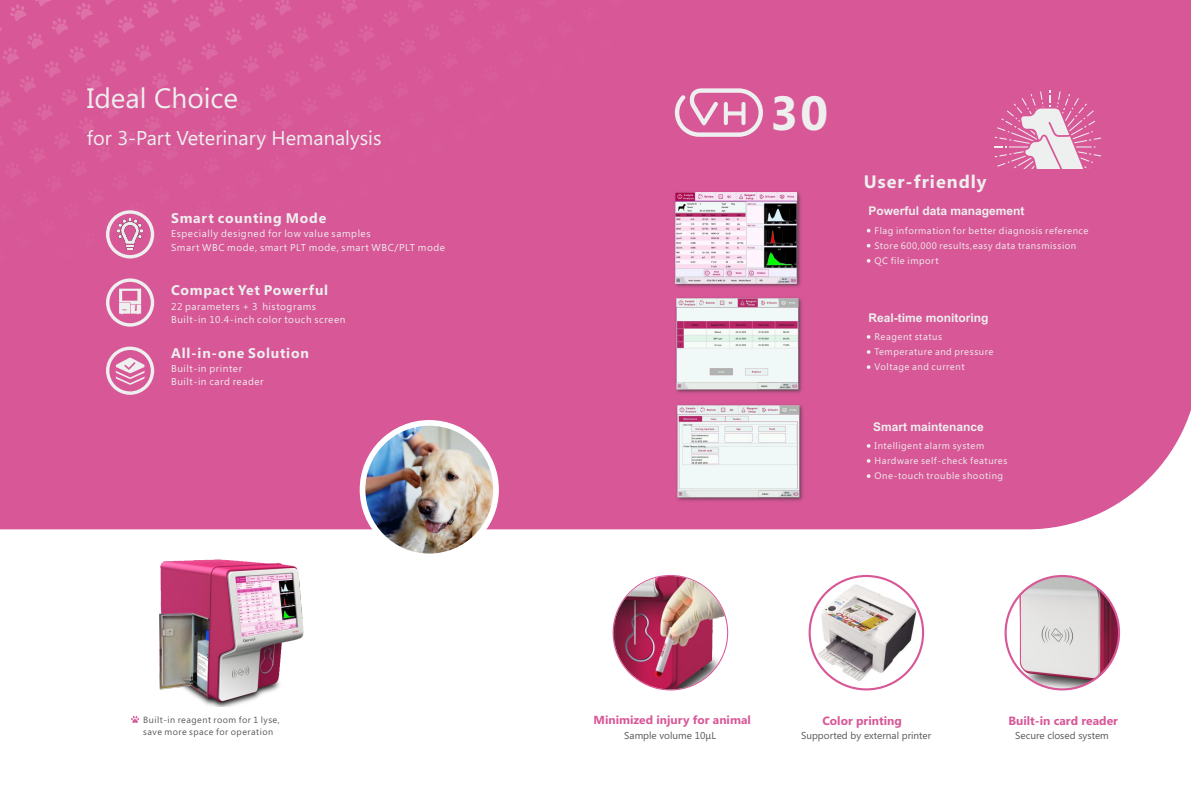
<style>
.page{position:relative;width:1191px;height:808px;background:#fff}
.page>*{position:absolute;margin:0;border:0;box-sizing:border-box;transform-origin:0 0}
.t1{font:700 48px "Segoe UI";color:#eeefef}
.t2{font:28px "Segoe UI";color:#eeefef}
.t3{font:20px "Segoe UI";color:#eeefef}
.t4{font:700 18px "Segoe UI";letter-spacing:.055em;color:#eeefef}
.t5{font:700 14px "Segoe UI";letter-spacing:.055em;color:#eeefef}
.t6{font:700 12px "Arial";color:#eeefef}
.t7{font:700 12px "Segoe UI";color:#d85797}
.t8{font:700 11.6px "Segoe UI";color:#d85797}
.t9{font:10px/13.3px "Segoe UI";letter-spacing:.055em;color:#eeefef}
.t10{font:10px "Segoe UI";color:#595857}
.t11{font:9.5px/15.2px "Segoe UI";letter-spacing:.055em;color:#eeefef}
.t12{font:9px/12px "Segoe UI";letter-spacing:.055em;color:#595857}
</style>
<div class="page">
<div style="left:0;top:0;width:1191px;height:529px;background:#d85797"></div>
<svg style="left:106px;top:347px;width:48px;height:48px;background:#df8cb5"></svg>
<svg style="left:106px;top:210px;width:48px;height:48px;background:#de87b3"></svg>
<svg style="left:106px;top:278px;width:48px;height:49px;background:#df8eb6"></svg>
<svg style="left:866px;top:444px;width:4px;height:4px"></svg>
<svg style="left:866px;top:474px;width:4px;height:4px"></svg>
<svg style="left:866px;top:335px;width:4px;height:4px"></svg>
<svg style="left:866px;top:365px;width:4px;height:4px"></svg>
<svg style="left:866px;top:350px;width:4px;height:4px"></svg>
<svg style="left:866px;top:229px;width:4px;height:3px"></svg>
<svg style="left:866px;top:259px;width:4px;height:4px"></svg>
<svg style="left:866px;top:244px;width:4px;height:4px"></svg>
<svg style="left:994px;top:91px;width:107px;height:79px;background:#df89b3"></svg>
<svg style="left:131px;top:716px;width:8px;height:7px"></svg>
<svg style="left:1004px;top:575px;width:116px;height:115px"></svg>
<svg style="left:808px;top:575px;width:116px;height:115px"></svg>
<svg style="left:612px;top:575px;width:116px;height:115px"></svg>
<img style="left:362px;top:424px;width:134px;height:132px;border-radius:50%">
<div style="left:360px;top:420px;width:139px;height:139px;border:6px solid #fff;border-radius:50%"></div>
<img style="left:673px;top:295px;width:131px;height:101px">
<img style="left:674px;top:403px;width:131px;height:100px">
<img style="left:673px;top:189px;width:130px;height:101px">
<svg style="left:866px;top:459px;width:4px;height:4px"></svg>
<svg style="left:675px;top:88px;width:88px;height:49px;background:#df88b3"></svg>
<img style="left:159px;top:559px;width:145px;height:147px">
<img style="left:118px;top:218px;width:25px;height:32px">
<img style="left:675px;top:193px;width:121px;height:90px">
<img style="left:613px;top:576px;width:114px;height:113px;border-radius:50%">
<h2 class="t2" style="left:87px;top:87px;width:153px">Ideal Choice</h2>
<h3 class="t3" style="left:87px;top:130px;width:296px">for 3-Part Veterinary Hemanalysis</h3>
<h3 class="t5" style="left:171px;top:213px;width:157px">Smart counting Mode</h3>
<p class="t9" style="left:171px;top:228px;width:275px">Especially designed for low value samples<br>Smart WBC mode, smart PLT mode, smart WBC/PLT mode</p>
<h3 class="t5" style="left:171px;top:285px;width:159px">Compact Yet Powerful</h3>
<p class="t9" style="left:171px;top:300px;width:176px">22 parameters + 3 histograms<br>Built-in 10.4-inch color touch screen</p>
<h3 class="t5" style="left:171px;top:347px;width:139px">All-in-one Solution</h3>
<p class="t9" style="left:171px;top:363px;width:94px">Built-in printer<br>Built-in card reader</p>
<p class="t12" style="left:143px;top:714px;width:138px">Built-in reagent room for 1 lyse, save more space for operation</p>
<h1 class="t1" style="left:770px;top:95px;width:59px">30</h1>
<h3 class="t4" style="left:863px;top:175px;width:124px">User-friendly</h3>
<p class="t6" style="left:868px;top:207px;width:158px">Powerful data management</p>
<p class="t11" style="left:874px;top:224px;width:215px">Flag information for better diagnosis reference<br>Store 600,000 results,easy data transmission<br>QC file import</p>
<p class="t6" style="left:868px;top:313px;width:122px">Real-time monitoring</p>
<p class="t11" style="left:874px;top:330px;width:120px">Reagent status<br>Temperature and pressure<br>Voltage and current</p>
<p class="t6" style="left:873px;top:422px;width:112px">Smart maintenance</p>
<p class="t11" style="left:874px;top:439px;width:134px">Intelligent alarm system<br>Hardware self-check features<br>One-touch trouble shooting</p>
<p class="t8" style="left:593px;top:716px;width:159px">Minimized injury for animal</p>
<p class="t10" style="left:624px;top:731px;width:93px">Sample volume 10μL</p>
<p class="t7" style="left:822px;top:716px;width:81px">Color printing</p>
<p class="t7" style="left:1008px;top:716px;width:111px">Built-in card reader</p>
<p class="t10" style="left:1015px;top:731px;width:95px">Secure closed system</p>
<p class="t10" style="left:801px;top:731px;width:132px">Supported by external printer</p>
</div>
